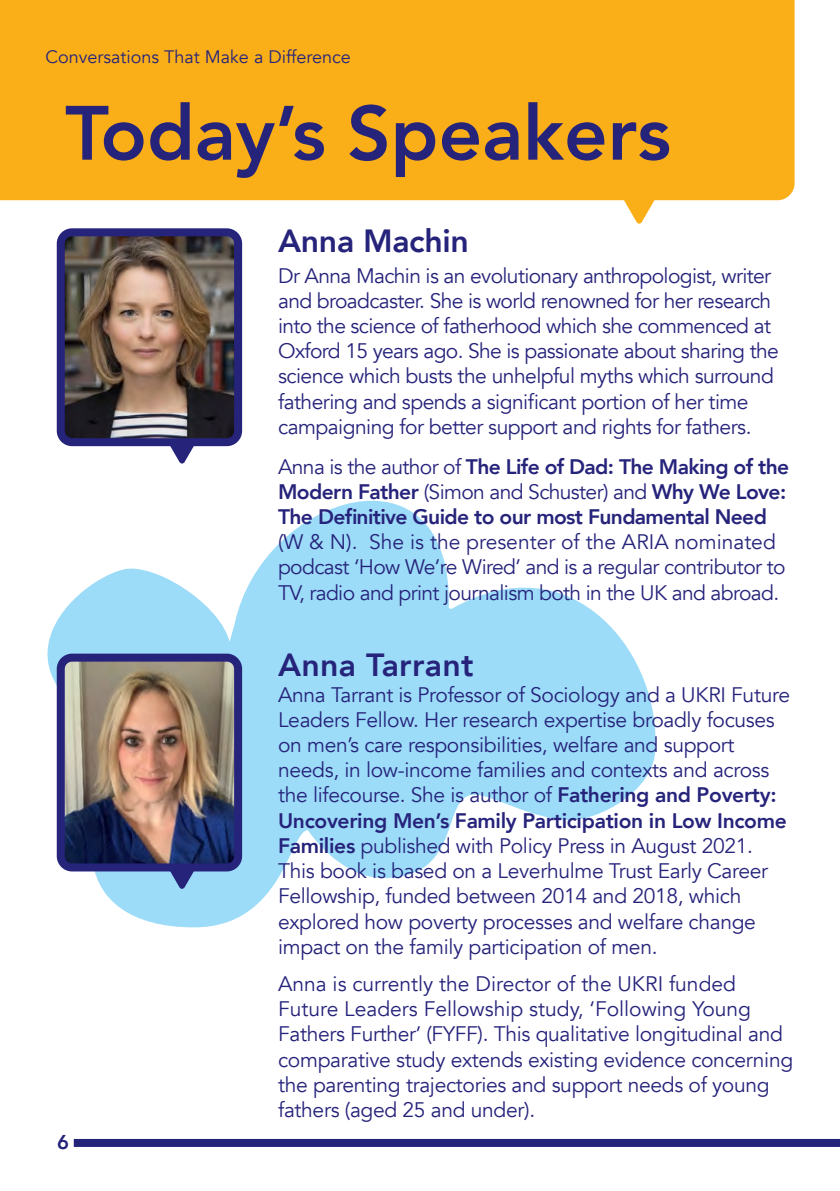
<style>
.page{position:relative;width:840px;height:1191px;background:#fff}
.page>*{position:absolute;margin:0;border:0;box-sizing:border-box;transform-origin:0 0}
.t1{font:800 76px "Avenir";color:#26237b}
.t2{font:800 32px "Avenir";letter-spacing:.01em;color:#26237b}
.t3{font:800 32px "Avenir";letter-spacing:-.01em;color:#26237b}
.t4{font:21px/25.2px "Avenir";letter-spacing:-.015em;color:#26237b}
.t5{font:800 20px "Avenir";color:#26237b}
.t6{font:18px "Avenir";color:#26237b}
.s1{font-weight:800}
</style>
<div class="page">
<svg style="left:47px;top:501px;width:608px;height:426px;fill:#9cdcf8"></svg>
<svg style="left:155px;top:871px;width:53px;height:18px"></svg>
<div style="left:0;top:0;width:794px;height:200px;background:#faaf18"></div>
<div style="left:74px;top:1139px;width:765px;height:8px;background:#26237b"></div>
<img style="left:66px;top:662px;width:167px;height:200px">
<div style="left:57px;top:653px;width:185px;height:218px;border:8px solid #26237b;border-radius:11px"></div>
<svg style="left:612px;top:179px;width:53px;height:45px"></svg>
<svg style="left:155px;top:446px;width:53px;height:18px"></svg>
<img style="left:66px;top:237px;width:167px;height:200px">
<div style="left:57px;top:228px;width:185px;height:218px;border:8px solid #26237b;border-radius:11px"></div>
<p class="t6" style="left:45px;top:46px;width:307px">Conversations That Make a Difference</p>
<p class="t1" style="left:65px;top:74px;width:607px">Today’s Speakers</p>
<p class="t3" style="left:278px;top:216px;width:192px">Anna Machin</p>
<p class="t4" style="left:278px;top:263px;width:502px">Dr Anna Machin is an evolutionary anthropologist, writer and broadcaster. She is world renowned for her research into the science of fatherhood which she commenced at Oxford 15 years ago. She is passionate about sharing the science which busts the unhelpful myths which surround fathering and spends a significant portion of her time campaigning for better support and rights for fathers.</p>
<p class="t4" style="left:278px;top:454px;width:512px">Anna is the author of <span class="s1">The Life of Dad: The Making of the Modern Father</span> (Simon and Schuster) and <span class="s1">Why We Love:<br>The Definitive Guide to our most Fundamental Need </span>(W &amp; N). She is the presenter of the ARIA nominated podcast ‘How We’re Wired’ and is a regular contributor to TV, radio and print journalism both in the UK and abroad.</p>
<p class="t5" style="left:57px;top:1126px;width:13px">6</p>
<p class="t2" style="left:278px;top:640px;width:197px">Anna Tarrant</p>
<p class="t4" style="left:278px;top:682px;width:513px">Anna Tarrant is Professor of Sociology and a UKRI Future Leaders Fellow. Her research expertise broadly focuses on men’s care responsibilities, welfare and support needs, in low-income families and contexts and across the lifecourse. She is author of <span class="s1">Fathering and Poverty:<br>Uncovering Men’s Family Participation in Low Income Families</span> published with Policy Press in August 2021.<br>This book is based on a Leverhulme Trust Early Career Fellowship, funded between 2014 and 2018, which explored how poverty processes and welfare change impact on the family participation of men.</p>
<p class="t4" style="left:278px;top:971px;width:516px">Anna is currently the Director of the UKRI funded Future Leaders Fellowship study, ‘Following Young Fathers Further’ (FYFF). This qualitative longitudinal and comparative study extends existing evidence concerning the parenting trajectories and support needs of young fathers (aged 25 and under).</p>
</div>
